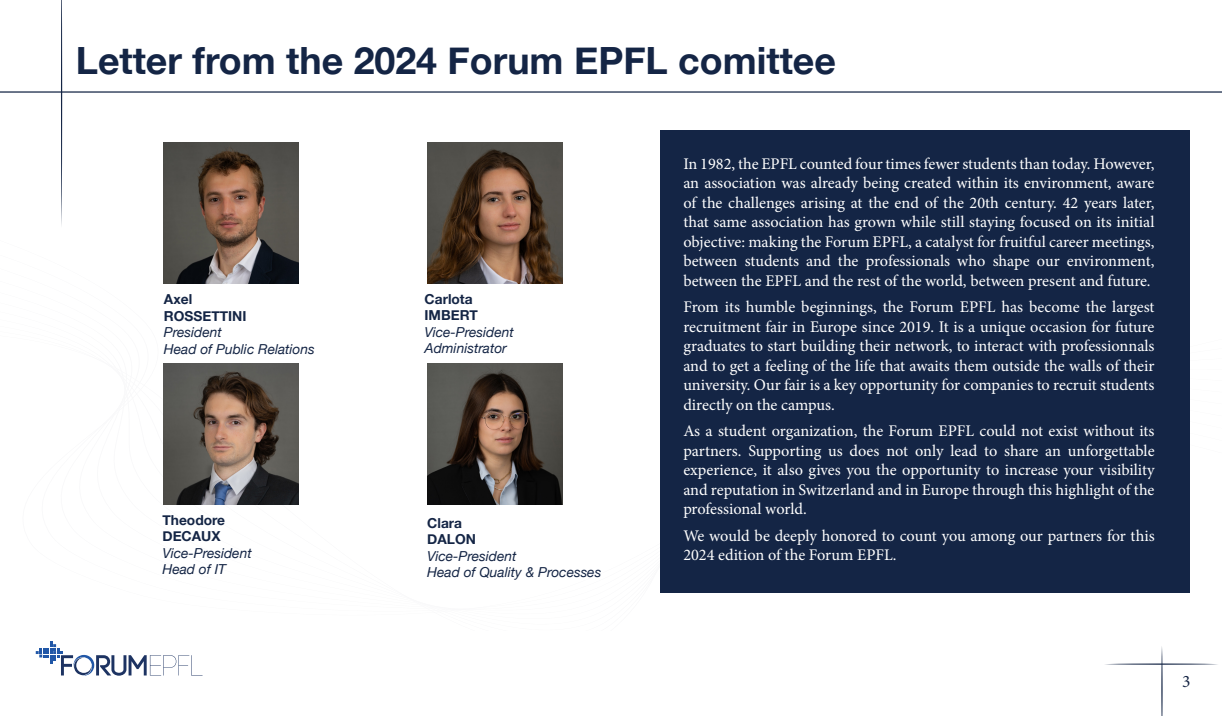
<style>
.page{position:relative;width:1222px;height:716px;background:#fff}
.page>*{position:absolute;margin:0;border:0;box-sizing:border-box;transform-origin:0 0}
.t1{font:700 37.5px "Helvetica Neue";color:#142545}
.t2{font:17.5px "Minion Pro";color:#152444}
.t3{font:16.25px/19.5px "Minion Pro";letter-spacing:-.005em;color:#fff;text-align:justify}
.t4{font:italic 13.75px/16.5px "Helvetica Neue";color:#142545}
.t5{font:700 13.75px/16.5px "Helvetica Neue";color:#142545}
</style>
<div class="page">
<hr style="left:0;top:91px;width:1221px;height:2px;background:#142545">
<svg style="left:36px;top:641px;width:156px;height:34px"></svg>
<svg style="left:61px;top:0;width:1px;height:226px"></svg>
<svg style="left:1105px;top:646px;width:113px;height:70px"></svg>
<div style="left:660px;top:130px;width:529px;height:462px;background:#142545"></div>
<img style="left:427px;top:142px;width:135px;height:141px">
<img style="left:164px;top:142px;width:135px;height:141px">
<img style="left:427px;top:364px;width:135px;height:141px">
<img style="left:164px;top:364px;width:135px;height:141px">
<h1 class="t1" style="left:76px;top:32px;width:761px">Letter from the 2024 Forum EPFL comittee</h1>
<p class="t5" style="left:164px;top:292px;width:84px">Axel<br>ROSSETTINI</p>
<p class="t4" style="left:164px;top:325px;width:152px">President<br>Head of Public Relations</p>
<p class="t5" style="left:162px;top:512px;width:64px">Theodore<br>DECAUX</p>
<p class="t4" style="left:162px;top:545px;width:91px">Vice-President<br>Head of IT</p>
<p class="t5" style="left:424px;top:291px;width:55px">Carlota<br>IMBERT</p>
<p class="t4" style="left:424px;top:325px;width:91px">Vice-President<br>Administrator</p>
<p class="t5" style="left:427px;top:515px;width:50px">Clara<br>DALON</p>
<p class="t4" style="left:427px;top:548px;width:175px">Vice-President<br>Head of Quality &amp; Processes</p>
<p class="t3" style="left:683px;top:154px;width:472px">In 1982, the EPFL counted four times fewer students than today. However, an association was already being created within its environment, aware of the challenges arising at the end of the 20th century. 42 years later, that same association has grown while still staying focused on its initial objective: making the Forum EPFL, a catalyst for fruitful career meetings, between students and the professionals who shape our environment, between the EPFL and the rest of the world, between present and future.</p>
<p class="t3" style="left:683px;top:297px;width:472px">From its humble beginnings, the Forum EPFL has become the largest recruitment fair in Europe since 2019. It is a unique occasion for future graduates to start building their network, to interact with professionnals and to get a feeling of the life that awaits them outside the walls of their university. Our fair is a key opportunity for companies to recruit students directly on the campus.</p>
<p class="t3" style="left:683px;top:421px;width:472px">As a student organization, the Forum EPFL could not exist without its partners. Supporting us does not only lead to share an unforgettable experience, it also gives you the opportunity to increase your visibility and reputation in Switzerland and in Europe through this highlight of the professional world.</p>
<p class="t3" style="left:683px;top:526px;width:473px">We would be deeply honored to count you among our partners for this<br>2024 edition of the Forum EPFL.</p>
<p class="t2" style="left:1181px;top:670px;width:10px">3</p>
</div>
